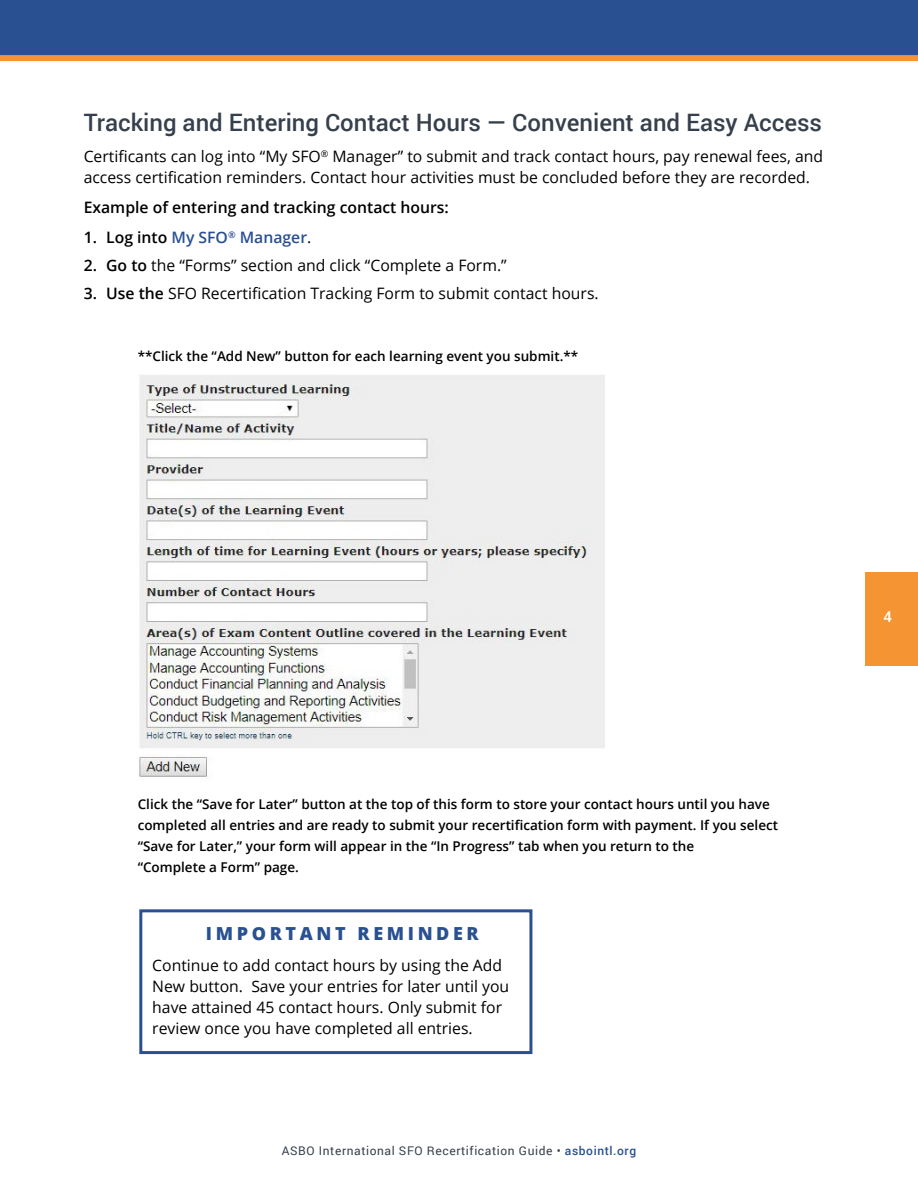
<style>
.page{position:relative;width:918px;height:1188px;background:#fff}
.page>*{position:absolute;margin:0;border:0;box-sizing:border-box;transform-origin:0 0}
.t1{font:500 24px "Roboto";color:#36404c}
.t2{font:800 18px "Open Sans";letter-spacing:.2em;color:#295090}
.t3{font:15.75px/21px "Open Sans";color:#000}
.t4{font:600 15.75px "Open Sans";color:#000}
.t5{font:600 15.75px "Open Sans";color:#295090}
.t6{font:500 15px "Roboto";color:#fff}
.t7{font:600 13.5px/21px "Open Sans";color:#000}
.t8{font:12px "Roboto";letter-spacing:.05em;color:#36404c}
.s1{color:#000}
.s2{font-weight:400;color:#000}
.s3{font-weight:600}
.s4{font-weight:500;color:#295090}
</style>
<div class="page">
<div style="left:0;top:0;width:918px;height:55px;background:#295090"></div>
<div style="left:0;top:55px;width:918px;height:6px;background:#f59432"></div>
<div style="left:865px;top:572px;width:53px;height:94px;background:#f59432"></div>
<img style="left:139px;top:375px;width:466px;height:402px">
<div style="left:139px;top:909px;width:393px;height:145px;background:#fff;border:3px solid #295090"></div>
<h1 class="t1" style="left:84px;top:106px;width:740px">Tracking and Entering Contact Hours — Convenient and Easy Access</h1>
<p class="t3" style="left:84px;top:146px;width:741px">Certificants can log into “My SFO<sup>®</sup> Manager” to submit and track contact hours, pay renewal fees, and access certification reminders. Contact hour activities must be concluded before they are recorded.</p>
<p class="t4" style="left:84px;top:197px;width:367px">Example of entering and tracking contact hours:</p>
<p class="t5" style="left:84px;top:227px;width:227px"><span class="s1">1. Log into</span> My SFO<sup>®</sup> Manager<span class="s2">.</span></p>
<p class="t3" style="left:84px;top:254px;width:425px"><span class="s3">2. Go to</span> the “Forms” section and click “Complete a Form.”</p>
<p class="t3" style="left:84px;top:282px;width:517px"><span class="s3">3. Use the</span> SFO Recertification Tracking Form to submit contact hours.</p>
<p class="t7" style="left:138px;top:345px;width:442px">**Click the “Add New” button for each learning event you submit.**</p>
<p class="t7" style="left:138px;top:794px;width:642px">Click the “Save for Later” button at the top of this form to store your contact hours until you have completed all entries and are ready to submit your recertification form with payment. If you select “Save for Later,” your form will appear in the “In Progress” tab when you return to the<br>“Complete a Form” page.</p>
<p class="t2" style="left:206px;top:920px;width:274px">IMPORTANT REMINDER</p>
<p class="t3" style="left:152px;top:955px;width:358px">Continue to add contact hours by using the Add New button. Save your entries for later until you have attained 45 contact hours. Only submit for review once you have completed all entries.</p>
<p class="t8" style="left:282px;top:1143px;width:356px">ASBO International SFO Recertification Guide • <span class="s4">asbointl.org</span></p>
<p class="t6" style="left:884px;top:607px;width:10px">4</p>
</div>
